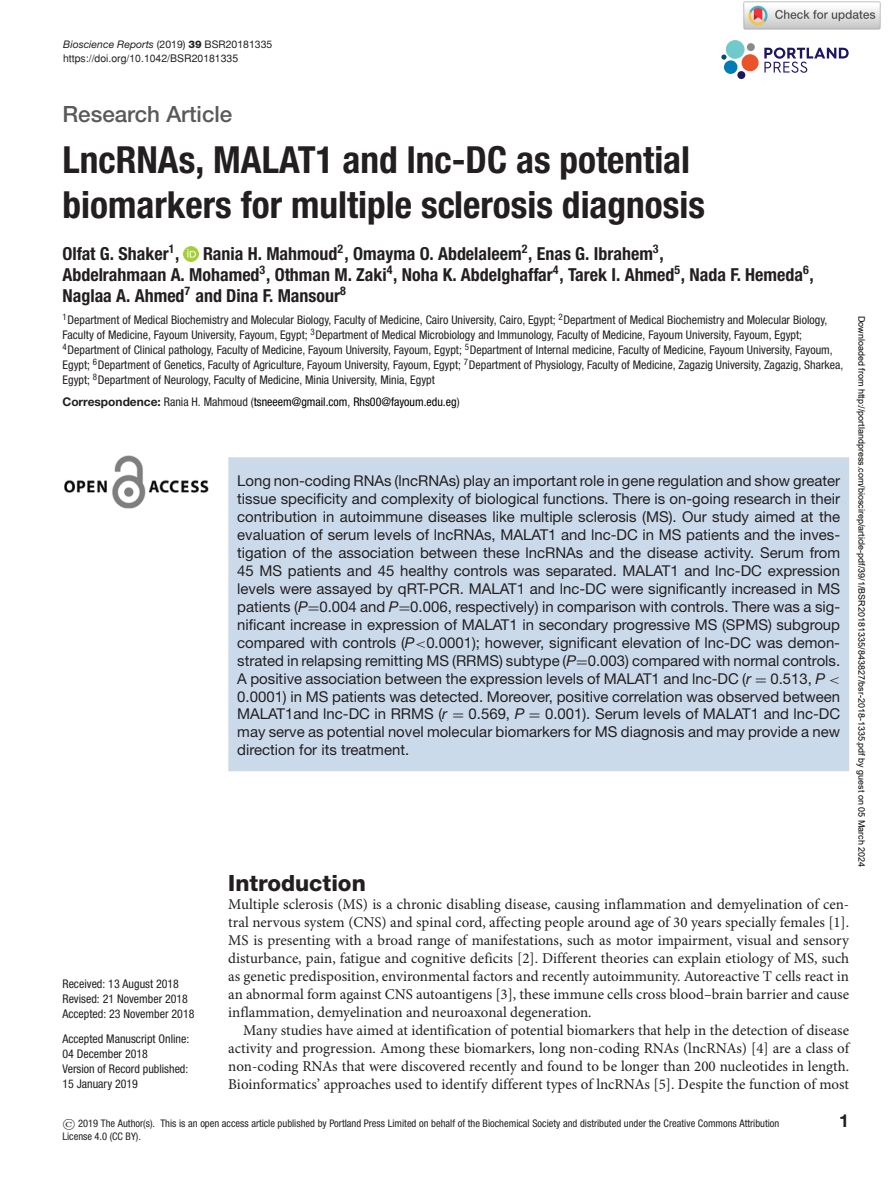
<style>
.page{position:relative;width:893px;height:1183px;background:#fff}
.page>*{position:absolute;margin:0;border:0;box-sizing:border-box;transform-origin:0 0}
.t1{font:700 condensed 37.35px/44.8px "Helvetica Neue LT Std";color:#231f20}
.t2{font:500 22.35px "Helvetica Neue LT Std";color:#58595b}
.t3{font:800 22.35px "Helvetica Neue LT Std";color:#231f20}
.t4{font:700 condensed 18px/20.9px "Helvetica Neue LT Std";color:#231f20}
.t5{font:700 18px "Helvetica Neue LT Std";color:#231f20}
.t6{font:15px/18px "Helvetica Neue LT Std";color:#231f20;text-align:justify}
.t7{font:15px/18px "Minion Pro";color:#231f20;text-align:justify}
.t8{font:condensed 12px/15px "Helvetica Neue LT Std";color:#231f20}
.t9{font:condensed 12px "Helvetica Neue LT Std";color:#000}
.t10{font:condensed 10.5px/13.5px "Helvetica Neue LT Std";color:#231f20}
.t11{font:italic 10.5px "Helvetica Neue LT Std";color:#231f20}
.t12{font:10.5px "Helvetica";color:#231f20}
.t13{font:9px "Arial";color:#000}
.s1{font-style:normal}
.s2{font-weight:800;font-style:normal}
.s3{font-weight:700;font-stretch:normal;color:#231f20}
.s4{color:#231f20}
.s5{font-style:italic}
.s6{font-family:"MTSY"}
.s7{font-family:"RMTMI"}
.s8{font-family:"SFRM0700";font-stretch:normal}
</style>
<div class="page">
<svg style="left:764px;top:48px;width:85px;height:25px"></svg>
<div style="left:726px;top:40px;width:18px;height:19px;background:#70cacb;border-radius:50%"></div>
<div style="left:741px;top:54px;width:18px;height:17px;background:#ea5329;border-radius:50%"></div>
<div style="left:724px;top:60px;width:13px;height:14px;background:#007db5;border-radius:50%"></div>
<div style="left:737px;top:71px;width:8px;height:8px;background:#1d1760;border-radius:50%"></div>
<div style="left:747px;top:43px;width:8px;height:8px;background:#888c85;border-radius:50%"></div>
<svg style="left:721px;top:54px;width:5px;height:6px"></svg>
<img style="left:184px;top:246px;width:15px;height:15px">
<img style="left:64px;top:455px;width:145px;height:53px">
<div style="left:228px;top:457px;width:621px;height:314px;background:#cbdaeb"></div>
<img style="left:743px;top:1px;width:138px;height:29px">
<p class="t11" style="left:63px;top:40px;width:211px">Bioscience Reports <span class="s1">(2019)</span> <span class="s2">39</span> <span class="s1">BSR20181335</span></p>
<p class="t12" style="left:63px;top:54px;width:177px">https://doi.org/10.1042/BSR20181335</p>
<h2 class="t2" style="left:62px;top:106px;width:171px">Research Article</h2>
<h1 class="t1" style="left:62px;top:140px;width:644px">LncRNAs, MALAT1 and lnc-DC as potential biomarkers for multiple sclerosis diagnosis</h1>
<p class="t4" style="left:62px;top:244px;width:118px">Olfat G. Shaker<sup>1</sup>,</p>
<p class="t4" style="left:62px;top:244px;width:753px;text-indent:141px">Rania H. Mahmoud<sup>2</sup> , Omayma O. Abdelaleem<sup>2</sup>, Enas G. Ibrahem<sup>3</sup>,<br>Abdelrahmaan A. Mohamed<sup>3</sup>, Othman M. Zaki<sup>4</sup>, Noha K. Abdelghaffar<sup>4</sup>, Tarek I. Ahmed<sup>5</sup>, Nada F. Hemeda<sup>6</sup>,<br>Naglaa A. Ahmed<sup>7</sup> and Dina F. Mansour<sup>8</sup></p>
<p class="t8" style="left:62px;top:313px;width:782px"><sup>1</sup>Department of Medical Biochemistry and Molecular Biology, Faculty of Medicine, Cairo University, Cairo, Egypt; <sup>2</sup>Department of Medical Biochemistry and Molecular Biology, Faculty of Medicine, Fayoum University, Fayoum, Egypt; <sup>3</sup>Department of Medical Microbiology and Immunology, Faculty of Medicine, Fayoum University, Fayoum, Egypt; <sup>4</sup>Department of Clinical pathology, Faculty of Medicine, Fayoum University, Fayoum, Egypt; <sup>5</sup>Department of Internal medicine, Faculty of Medicine, Fayoum University, Fayoum, Egypt; <sup>6</sup>Department of Genetics, Faculty of Agriculture, Fayoum University, Fayoum, Egypt; <sup>7</sup>Department of Physiology, Faculty of Medicine, Zagazig University, Zagazig, Sharkea, Egypt; <sup>8</sup>Department of Neurology, Faculty of Medicine, Minia University, Minia, Egypt</p>
<p class="t9" style="left:62px;top:397px;width:399px"><span class="s3">Correspondence:</span> <span class="s4">Rania H. Mahmoud (</span>tsneeem@gmail.com<span class="s4">,</span> Rhs00@fayoum.edu.eg<span class="s4">)</span></p>
<p class="t6" style="left:237px;top:473px;width:604px">Long non-coding RNAs (lncRNAs) play an important role in gene regulation and show greater tissue specificity and complexity of biological functions. There is on-going research in their contribution in autoimmune diseases like multiple sclerosis (MS). Our study aimed at the evaluation of serum levels of lncRNAs, MALAT1 and lnc-DC in MS patients and the inves&shy;tigation of the association between these lncRNAs and the disease activity. Serum from 45 MS patients and 45 healthy controls was separated. MALAT1 and lnc-DC expression levels were assayed by qRT-PCR. MALAT1 and lnc-DC were significantly increased in MS patients (<span class="s5">P</span><span class="s6">=</span>0.004 and <span class="s5">P</span><span class="s6">=</span>0.006, respectively) in comparison with controls. There was a sig&shy;nificant increase in expression of MALAT1 in secondary progressive MS (SPMS) subgroup compared with controls (<span class="s5">P</span><span class="s7">&lt;</span>0.0001); however, significant elevation of lnc-DC was demon&shy;strated in relapsing remitting MS (RRMS) subtype (<span class="s5">P</span><span class="s6">=</span>0.003) compared with normal controls.<br>A positive association between the expression levels of MALAT1 and lnc-DC (<span class="s5">r</span> <span class="s6">=</span> 0.513, <span class="s5">P</span> <span class="s7">&lt; </span>0.0001) in MS patients was detected. Moreover, positive correlation was observed between MALAT1and lnc-DC in RRMS (<span class="s5">r</span> <span class="s6">=</span> 0.569, <span class="s5">P</span> <span class="s6">=</span> 0.001). Serum levels of MALAT1 and lnc-DC may serve as potential novel molecular biomarkers for MS diagnosis and may provide a new direction for its treatment.</p>
<p class="t13" style="left:865px;top:316px;width:553px;rotate:90deg">Downloaded from http://portlandpress.com/bioscirep/article-pdf/39/1/BSR20181335/843827/bsr-2018-1335.pdf by guest on 05 March 2024</p>
<h2 class="t3" style="left:228px;top:874px;width:139px">Introduction</h2>
<p class="t7" style="left:228px;top:896px;width:622px">Multiple sclerosis (MS) is a chronic disabling disease, causing inflammation and demyelination of cen&shy;tral nervous system (CNS) and spinal cord, affecting people around age of 30 years specially females [1].<br>MS is presenting with a broad range of manifestations, such as motor impairment, visual and sensory disturbance, pain, fatigue and cognitive deficits [2]. Different theories can explain etiology of MS, such as genetic predisposition, environmental factors and recently autoimmunity. Autoreactive T cells react in an abnormal form against CNS autoantigens [3], these immune cells cross blood–brain barrier and cause inflammation, demyelination and neuroaxonal degeneration.</p>
<p class="t7" style="left:228px;top:1022px;width:622px;text-indent:15px">Many studies have aimed at identification of potential biomarkers that help in the detection of disease activity and progression. Among these biomarkers, long non-coding RNAs (lncRNAs) [4] are a class of non-coding RNAs that were discovered recently and found to be longer than 200 nucleotides in length.<br>Bioinformatics’ approaches used to identify different types of lncRNAs [5]. Despite the function of most</p>
<p class="t10" style="left:62px;top:1117px;width:718px"><span class="s8">©</span> 2019 The Author(s). This is an open access article published by Portland Press Limited on behalf of the Biochemical Society and distributed under the Creative Commons Attribution<br>License 4.0 (CC BY).</p>
<p class="t5" style="left:839px;top:1113px;width:11px">1</p>
<p class="t8" style="left:62px;top:976px;width:133px">Received: 13 August 2018<br>Revised: 21 November 2018<br>Accepted: 23 November 2018</p>
<p class="t8" style="left:62px;top:1032px;width:128px">Accepted Manuscript Online:<br>04 December 2018<br>Version of Record published:<br>15 January 2019</p>
</div>
